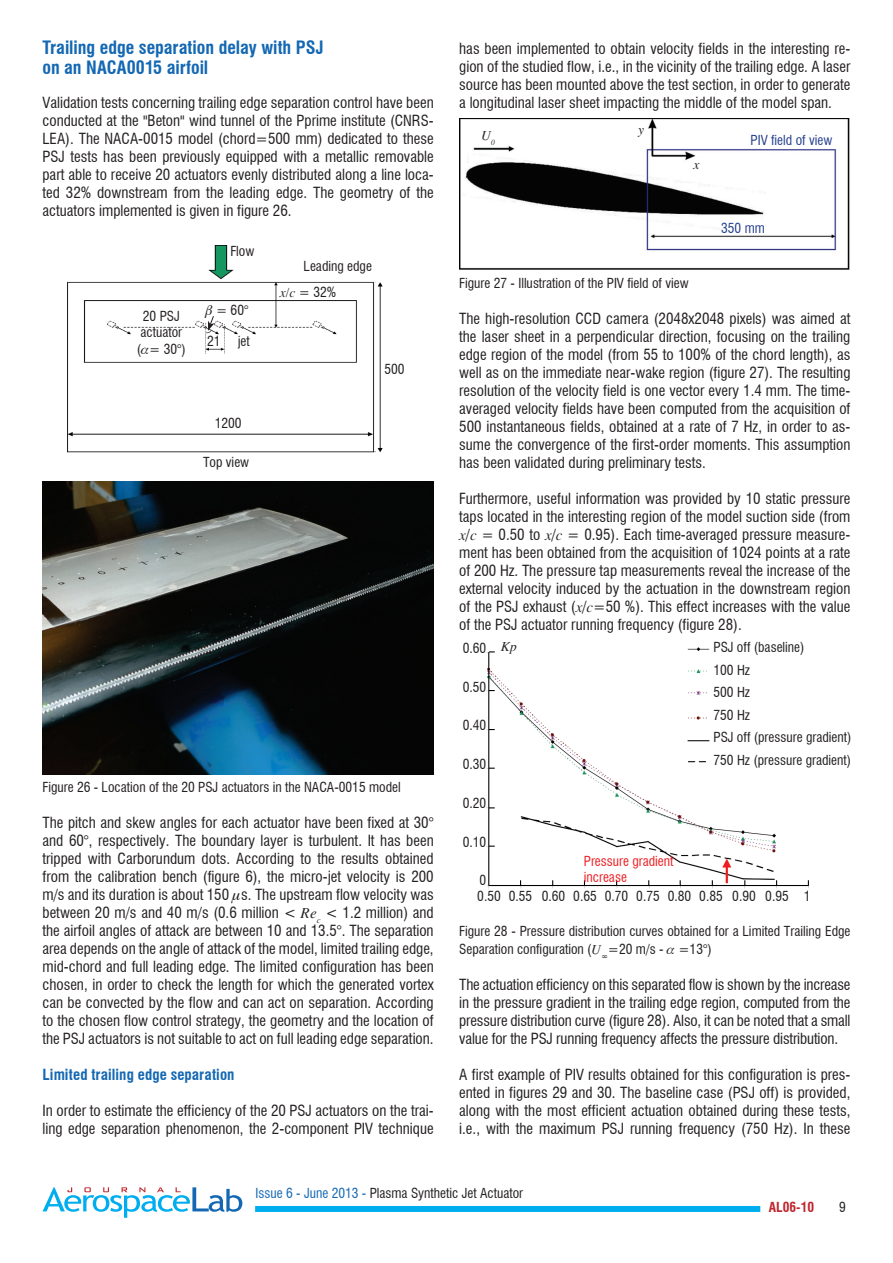
<style>
.page{position:relative;width:893px;height:1263px;background:#fff}
.page>*{position:absolute;margin:0;border:0;box-sizing:border-box;transform-origin:0 0}
.t1{font:700 condensed 18px/19.5px "Swiss 721 BT";color:#1468b3}
.t2{font:condensed 15px/18px "Swiss 721 BT";color:#231f20;text-align:justify}
.t3{font:700 condensed 15px "Swiss 721 BT";letter-spacing:.005em;color:#1468b3}
.t4{font:condensed 13.5px/22.5px "Swiss 721 BT";color:#231f20}
.t5{font:condensed 13.5px/16.5px "Swiss 721 BT";color:#ee1f23}
.t6{font:condensed 13.5px "Swiss 721 BT";color:#253f8e}
.t7{font:700 condensed 13.5px "Swiss 721 BT";color:#c0262d}
.t8{font:italic 13.5px "Times";color:#231f20}
.s1{font-family:"Times";font-style:italic;font-stretch:normal}
.s2{color:#1468b3}
</style>
<div class="page">
<div style="left:255px;top:1206px;width:505px;height:6px;background:#00aeef"></div>
<svg style="left:43px;top:1187px;width:199px;height:31px"></svg>
<img style="left:67px;top:245px;width:316px;height:208px">
<img style="left:43px;top:482px;width:391px;height:292px">
<img style="left:459px;top:118px;width:391px;height:152px">
<img style="left:486px;top:647px;width:323px;height:242px">
<svg style="left:205px;top:305px;width:9px;height:26px"></svg>
<svg style="left:141px;top:347px;width:8px;height:7px"></svg>
<p class="t1" style="left:43px;top:38px;width:283px">Trailing edge separation delay with PSJ on an NACA0015 airfoil</p>
<p class="t2" style="left:43px;top:94px;width:393px">Validation tests concerning trailing edge separation control have been conducted at the "Beton" wind tunnel of the Pprime institute (CNRS-LEA). The NACA-0015 model (chord=500 mm) dedicated to these PSJ tests has been previously equipped with a metallic removable part able to receive 20 actuators evenly distributed along a line loca&shy;ted 32% downstream from the leading edge. The geometry of the actuators implemented is given in figure 26.</p>
<p class="t4" style="left:137px;top:308px;width:51px;line-height:16.5px;text-align:center">20 PSJ actuator ( = 30°)</p>
<p class="t4" style="left:230px;top:240px;width:25px">Flow</p>
<p class="t4" style="left:216px;top:299px;width:34px">= 60°</p>
<p class="t4" style="left:207px;top:330px;width:15px">21</p>
<p class="t4" style="left:238px;top:330px;width:14px">jet</p>
<p class="t4" style="left:215px;top:412px;width:28px">1200</p>
<p class="t4" style="left:203px;top:450px;width:48px">Top view</p>
<p class="t4" style="left:304px;top:255px;width:70px">Leading edge</p>
<p class="t4" style="left:280px;top:281px;width:58px"><span class="s1">x/c</span> = 32%</p>
<p class="t4" style="left:384px;top:358px;width:22px">500</p>
<p class="t4" style="left:43px;top:776px;width:360px">Figure 26 - Location of the 20 PSJ actuators in the NACA-0015 model</p>
<p class="t2" style="left:43px;top:814px;width:393px">The pitch and skew angles for each actuator have been fixed at 30° and 60°, respectively. The boundary layer is turbulent. It has been tripped with Carborundum dots. According to the results obtained from the calibration bench (figure 6), the micro-jet velocity is 200 m/s and its duration is about 150 s. The upstream flow velocity was between 20 m/s and 40 m/s (0.6 million &lt; <span class="s1">Re</span><sub>c</sub> &lt; 1.2 million) and the airfoil angles of attack are between 10 and 13.5°. The separation area depends on the angle of attack of the model, limited trailing edge, mid-chord and full leading edge. The limited configuration has been chosen, in order to check the length for which the generated vortex can be convected by the flow and can act on separation. According to the chosen flow control strategy, the geometry and the location of the PSJ actuators is not suitable to act on full leading edge separation.</p>
<p class="t3" style="left:43px;top:1066px;width:194px">Limited trailing edge separation</p>
<p class="t2" style="left:43px;top:1102px;width:393px">In order to estimate the efficiency of the 20 PSJ actuators on the trai&shy;ling edge separation phenomenon, the 2-component PIV technique</p>
<p class="t2" style="left:459px;top:40px;width:393px">has been implemented to obtain velocity fields in the interesting re&shy;gion of the studied flow, i.e., in the vicinity of the trailing edge. A laser source has been mounted above the test section, in order to generate a longitudinal laser sheet impacting the middle of the model span.</p>
<p class="t8" style="left:638px;top:122px;width:7px">y</p>
<p class="t8" style="left:482px;top:128px;width:15px">U<sub>0</sub></p>
<p class="t6" style="left:750px;top:132px;width:83px">PIV field of view</p>
<p class="t8" style="left:693px;top:156px;width:7px">x</p>
<p class="t6" style="left:721px;top:220px;width:45px">350 mm</p>
<p class="t4" style="left:459px;top:272px;width:231px">Figure 27 - Illustration of the PIV field of view</p>
<p class="t2" style="left:459px;top:310px;width:393px">The high-resolution CCD camera (2048x2048 pixels) was aimed at the laser sheet in a perpendicular direction, focusing on the trailing edge region of the model (from 55 to 100% of the chord length), as well as on the immediate near-wake region (figure 27). The resulting resolution of the velocity field is one vector every 1.4 mm. The time&shy;averaged velocity fields have been computed from the acquisition of 500 instantaneous fields, obtained at a rate of 7 Hz, in order to as&shy;sume the convergence of the first-order moments. This assumption has been validated during preliminary tests.</p>
<p class="t2" style="left:459px;top:490px;width:393px">Furthermore, useful information was provided by 10 static pressure taps located in the interesting region of the model suction side (from <span class="s1">x</span>/<span class="s1">c</span> = 0.50 to <span class="s1">x</span>/<span class="s1">c</span> = 0.95). Each time-averaged pressure measure&shy;ment has been obtained from the acquisition of 1024 points at a rate of 200 Hz. The pressure tap measurements reveal the increase of the external velocity induced by the actuation in the downstream region of the PSJ exhaust (<span class="s1">x</span>/<span class="s1">c</span>=50 %). This effect increases with the value of the PSJ actuator running frequency (figure 28).</p>
<p class="t4" style="left:713px;top:636px;width:139px">PSJ off (baseline)<br>100 Hz<br>500 Hz<br>750 Hz<br>PSJ off (pressure gradient)<br>750 Hz (pressure gradient)</p>
<p class="t8" style="left:501px;top:639px;width:17px">Kp</p>
<p class="t4" style="left:463px;top:637px;width:25px">0.60</p>
<p class="t4" style="left:463px;top:675px;width:25px">0.50</p>
<p class="t4" style="left:463px;top:714px;width:25px">0.40</p>
<p class="t4" style="left:463px;top:753px;width:25px">0.30</p>
<p class="t4" style="left:463px;top:792px;width:25px">0.20</p>
<p class="t4" style="left:463px;top:830px;width:25px">0.10</p>
<p class="t4" style="left:477px;top:872px;width:335px;line-height:15.5px">0<br>0.50 0.55 0.60 0.65 0.70 0.75 0.80 0.85 0.90 0.95 1</p>
<p class="t5" style="left:584px;top:853px;width:91px">Pressure gradient increase</p>
<p class="t4" style="left:459px;top:922px;width:393px;line-height:18px">Figure 28 - Pressure distribution curves obtained for a Limited Trailing Edge<br>Separation configuration (<span class="s1">U</span> =20 m/s - =13°)</p>
<p class="t2" style="left:459px;top:976px;width:393px">The actuation efficiency on this separated flow is shown by the increase in the pressure gradient in the trailing edge region, computed from the pressure distribution curve (figure 28). Also, it can be noted that a small value for the PSJ running frequency affects the pressure distribution.</p>
<p class="t2" style="left:459px;top:1066px;width:393px">A first example of PIV results obtained for this configuration is pres&shy;ented in figures 29 and 30. The baseline case (PSJ off) is provided, along with the most efficient actuation obtained during these tests, i.e., with the maximum PSJ running frequency (750 Hz). In these</p>
<p class="t4" style="left:255px;top:1181px;width:269px"><span class="s2">Issue 6 - June 2013 -</span> Plasma Synthetic Jet Actuator</p>
<p class="t7" style="left:769px;top:1199px;width:47px">AL06-10</p>
<p class="t4" style="left:839px;top:1195px;width:8px">9</p>
</div>
